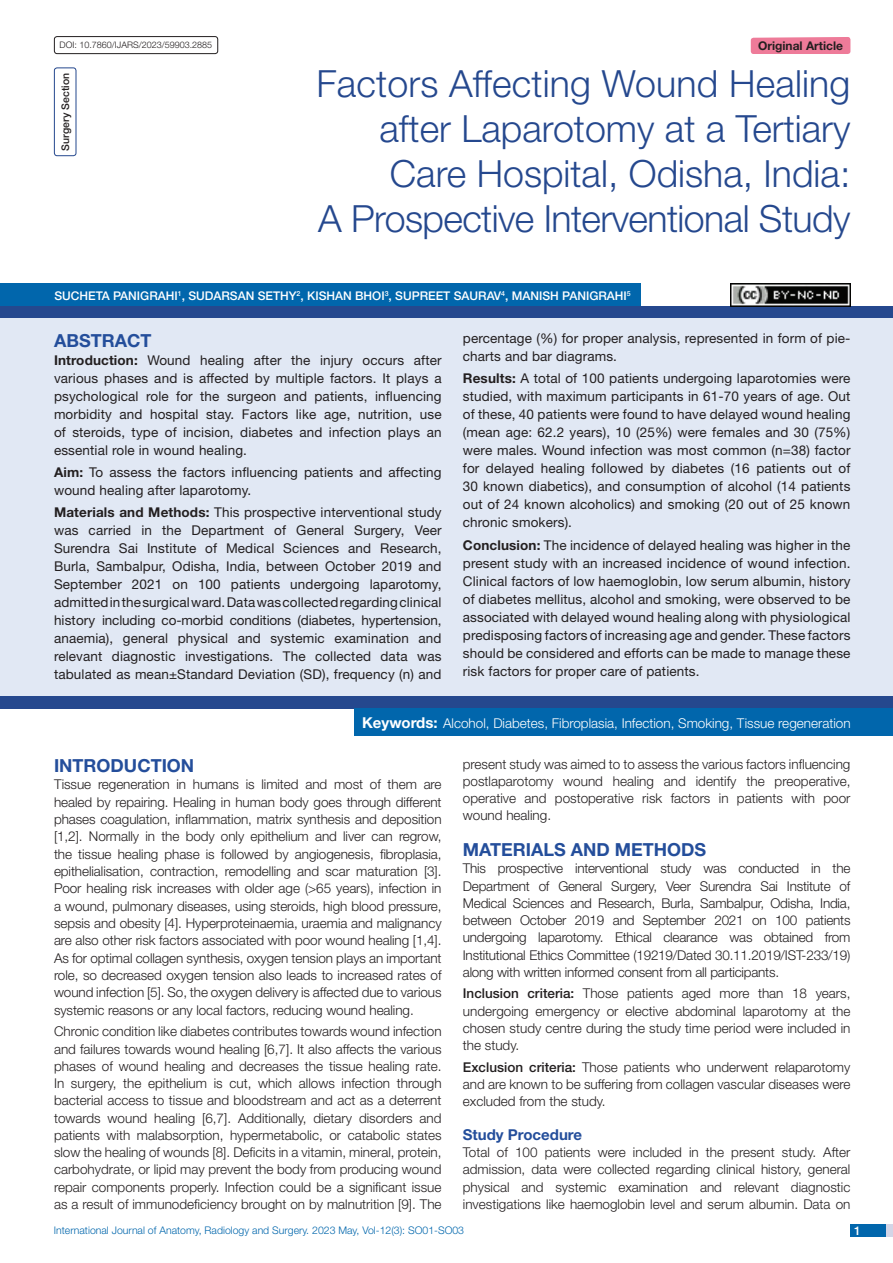
<style>
.page{position:relative;width:893px;height:1263px;background:#fff}
.page>*{position:absolute;margin:0;border:0;box-sizing:border-box;transform-origin:0 0}
.t1{font:300 37.5px/45px "Helvetica Neue";color:#25488e;text-align:right}
.Heading{font:700 18px "Helvetica Neue";color:#244e9b}
.Abstract_head{font:700 18px "Helvetica Neue";color:#244e9b}
.HEAD_2{font:700 15px "Helvetica Neue";color:#244e9b}
.Body_text{font:300 13.5px/17.2px "Helvetica Neue";color:#231f20;text-align:justify}
.Abstract_Text{font:13.5px/18px "Helvetica Neue";letter-spacing:.01em;color:#231f20;text-align:justify}
.Key_words{font:300 13.5px "Helvetica Neue";color:#fff}
.Author{font:500 12px "Helvetica Neue";color:#fff}
.t2{font:700 12px "Helvetica Neue";color:#231f20}
.t3{font:300 10.5px "Helvetica Neue";color:#0166ac}
.section{font:500 10.5px "Helvetica Neue";color:#231f20}
.t4{font:300 9px "Helvetica Neue";color:#231f20}
.s1{font-weight:700}
.s2{font-weight:700;font-size:15px}
.s3{font-weight:500}
</style>
<div class="page">
<div style="left:850px;top:1224px;width:43px;height:13px;background:#d3d5e7"></div>
<div style="left:850px;top:1224px;width:35px;height:13px;background:#0166ac"></div>
<div style="left:54px;top:68px;width:22px;height:88px;border:1px solid #25488e;border-radius:3px"></div>
<div style="left:751px;top:37px;width:99px;height:17px;background:#ee7b99"></div>
<div style="left:54px;top:36px;width:164px;height:18px;border:1px solid #231f20;border-radius:3px"></div>
<div style="left:0;top:306px;width:893px;height:12px;background:#25488e"></div>
<div style="left:0;top:284px;width:641px;height:22px;background:#0166ac"></div>
<div style="left:0;top:318px;width:893px;height:378px;background:#e1e8f4"></div>
<div style="left:0;top:696px;width:893px;height:12px;background:#25488e"></div>
<div style="left:354px;top:708px;width:539px;height:28px;background:#0166ac"></div>
<img style="left:730px;top:284px;width:120px;height:22px">
<p class="t4" style="left:60px;top:39px;width:154px">DOI: 10.7860/IJARS/2023/59903.2885</p>
<p class="t2" style="left:758px;top:38px;width:87px">Original Article</p>
<p class="section" style="left:59px;top:151px;width:79px;rotate:-90deg">SURGERY SECTION</p>
<p class="t1" style="left:316px;top:60px;width:535px">Factors Affecting Wound Healing after Laparotomy at a Tertiary<br>Care Hospital, Odisha, India:<br>A Prospective Interventional Study</p>
<p class="Author" style="left:54px;top:288px;width:578px">SUCHETA PANIGRAHI<sup>1</sup>, SUDARSAN SETHY<sup>2</sup>, KISHAN BHOI<sup>3</sup>, SUPREET SAURAV<sup>4</sup>, MANISH PANIGRAHI<sup>5</sup></p>
<p class="Abstract_head" style="left:54px;top:329px;width:38px">ABSTR</p>
<p class="Abstract_head" style="left:115px;top:329px;width:26px">ACT</p>
<p class="Abstract_Text" style="left:54px;top:351px;width:389px"><span class="s1">Introduction:</span> Wound healing after the injury occurs after various phases and is affected by multiple factors. It plays a psychological role for the surgeon and patients, influencing morbidity and hospital stay. Factors like age, nutrition, use of steroids, type of incision, diabetes and infection plays an essential role in wound healing.</p>
<p class="Abstract_Text" style="left:54px;top:463px;width:389px"><span class="s1">Aim:</span> To assess the factors influencing patients and affecting wound healing after laparotomy.</p>
<p class="Abstract_Text" style="left:54px;top:503px;width:389px"><span class="s1">Materials and Methods:</span> This prospective interventional study was carried in the Department of General Surgery, Veer Surendra Sai Institute of Medical Sciences and Research, Burla, Sambalpur, Odisha, India, between October 2019 and September 2021 on 100 patients undergoing laparotomy, admitted in the surgical ward. Data was collected regarding clinical history including co-morbid conditions (diabetes, hypertension, anaemia), general physical and systemic examination and relevant diagnostic investigations. The collected data was tabulated as mean±Standard Deviation (SD), frequency (n) and</p>
<p class="Abstract_Text" style="left:463px;top:329px;width:389px">percentage (%) for proper analysis, represented in form of pie&shy;charts and bar diagrams.</p>
<p class="Abstract_Text" style="left:463px;top:369px;width:389px"><span class="s1">Results:</span> A total of 100 patients undergoing laparotomies were studied, with maximum participants in 61-70 years of age. Out of these, 40 patients were found to have delayed wound healing (mean age: 62.2 years), 10 (25%) were females and 30 (75%) were males. Wound infection was most common (n=38) factor for delayed healing followed by diabetes (16 patients out of 30 known diabetics), and consumption of alcohol (14 patients out of 24 known alcoholics) and smoking (20 out of 25 known chronic smokers).</p>
<p class="Abstract_Text" style="left:463px;top:536px;width:389px"><span class="s1">Conclusion:</span> The incidence of delayed healing was higher in the present study with an increased incidence of wound infection.<br>Clinical factors of low haemoglobin, low serum albumin, history of diabetes mellitus, alcohol and smoking, were observed to be associated with delayed wound healing along with physiological predisposing factors of increasing age and gender. These factors should be considered and efforts can be made to manage these risk factors for proper care of patients.</p>
<p class="Key_words" style="left:362px;top:715px;width:490px"><span class="s2">Keywords:</span> Alcohol, Diabetes, Fibroplasia, Infection, Smoking, Tissue regeneration</p>
<p class="Heading" style="left:54px;top:754px;width:142px">Introduction</p>
<p class="Body_text" style="left:54px;top:776px;width:389px">Tissue regeneration in humans is limited and most of them are healed by repairing. Healing in human body goes through different phases coagulation, inflammation, matrix synthesis and deposition [1,2]. Normally in the body only epithelium and liver can regrow, the tissue healing phase is followed by angiogenesis, fibroplasia, epithelialisation, contraction, remodelling and scar maturation [3].<br>Poor healing risk increases with older age (&gt;65 years), infection in a wound, pulmonary diseases, using steroids, high blood pressure, sepsis and obesity [4]. Hyperproteinaemia, uraemia and malignancy are also other risk factors associated with poor wound healing [1,4].<br>As for optimal collagen synthesis, oxygen tension plays an important role, so decreased oxygen tension also leads to increased rates of wound infection [5]. So, the oxygen delivery is affected due to various systemic reasons or any local factors, reducing wound healing.</p>
<p class="Body_text" style="left:54px;top:1022px;width:389px">Chronic condition like diabetes contributes towards wound infection and failures towards wound healing [6,7]. It also affects the various phases of wound healing and decreases the tissue healing rate.<br>In surgery, the epithelium is cut, which allows infection through bacterial access to tissue and bloodstream and act as a deterrent towards wound healing [6,7]. Additionally, dietary disorders and patients with malabsorption, hypermetabolic, or catabolic states slow the healing of wounds [8]. Deficits in a vitamin, mineral, protein, carbohydrate, or lipid may prevent the body from producing wound repair components properly. Infection could be a significant issue as a result of immunodeficiency brought on by malnutrition [9]. The</p>
<p class="Body_text" style="left:463px;top:755px;width:389px">present study was aimed to to assess the various factors influencing postlaparotomy wound healing and identify the preoperative, operative and postoperative risk factors in patients with poor wound healing.</p>
<p class="Heading" style="left:463px;top:839px;width:245px">Materials and Methods</p>
<p class="Body_text" style="left:463px;top:860px;width:389px">This prospective interventional study was conducted in the Department of General Surgery, Veer Surendra Sai Institute of Medical Sciences and Research, Burla, Sambalpur, Odisha, India, between October 2019 and September 2021 on 100 patients undergoing laparotomy. Ethical clearance was obtained from Institutional Ethics Committee (19219/Dated 30.11.2019/IST-233/19) along with written informed consent from all participants.</p>
<p class="Body_text" style="left:463px;top:985px;width:389px"><span class="s3">INCLUSION CRITERIA:</span> Those patients aged more than 18 years, undergoing emergency or elective abdominal laparotomy at the chosen study centre during the study time period were included in the study.</p>
<p class="Body_text" style="left:463px;top:1058px;width:389px"><span class="s3">EXCLUSION CRITERIA:</span> Those patients who underwent relaparotomy and are known to be suffering from collagen vascular diseases were excluded from the study.</p>
<p class="HEAD_2" style="left:463px;top:1125px;width:121px">Study Procedure</p>
<p class="Body_text" style="left:463px;top:1143px;width:389px">Total of 100 patients were included in the present study. After admission, data were collected regarding clinical history, general physical and systemic examination and relevant diagnostic investigations like haemoglobin level and serum albumin. Data on</p>
<p class="t3" style="left:54px;top:1224px;width:412px">International Journal of Anatomy, Radiology and Surgery. 2023 May, Vol-12(3): SO01-SO03</p>
<p class="Author" style="left:854px;top:1223px;width:8px">1</p>
</div>
